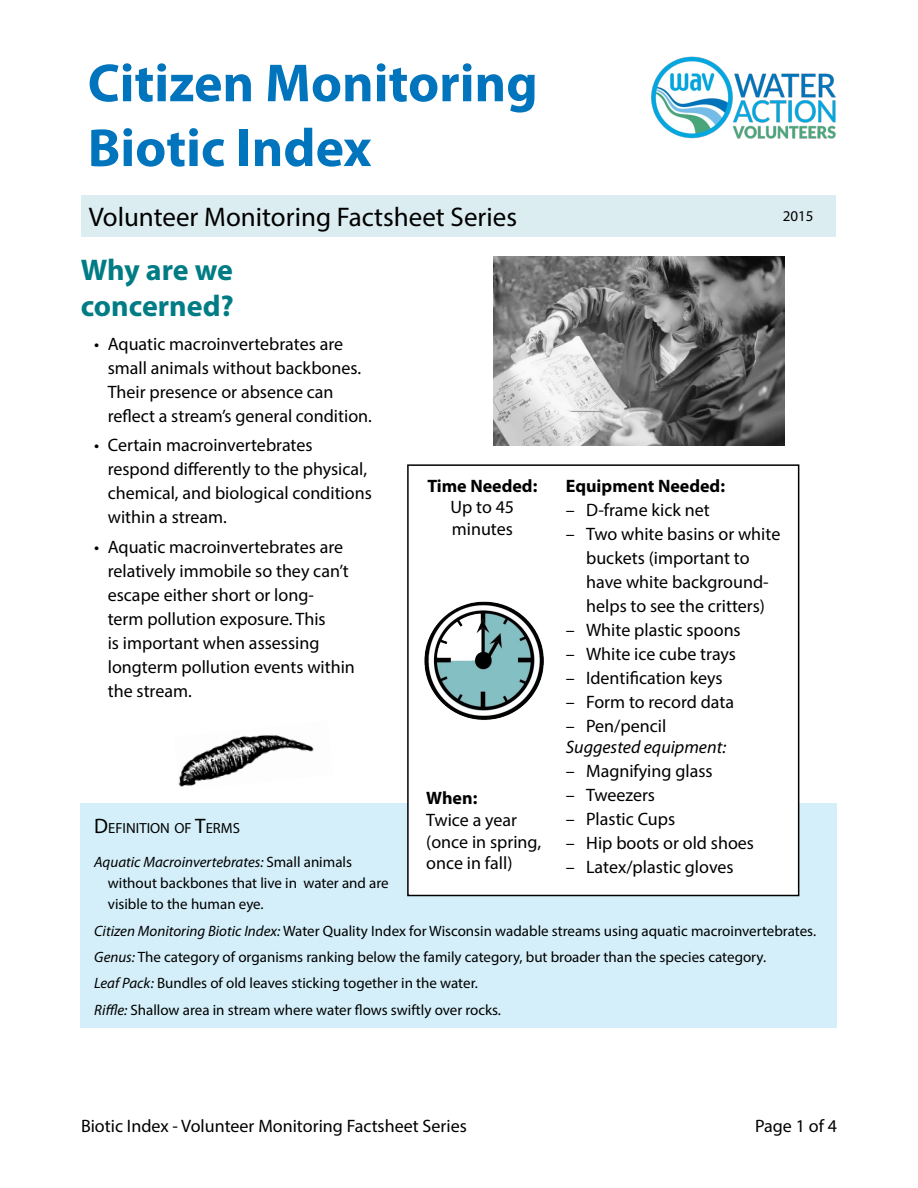
<style>
.page{position:relative;width:918px;height:1188px;background:#fff}
.page>*{position:absolute;margin:0;border:0;box-sizing:border-box;transform-origin:0 0}
.t1{font:700 54px/64.8px "Myriad Pro";color:#0074bc}
.t2{font:700 30px/36px "Myriad Pro";color:#007c85}
.t3{font:27px "Myriad Pro";color:#000}
.Bullet{font:18px/24px "Myriad Pro";color:#000}
.H3_bold{font:700 18px "Myriad Pro";color:#000}
.t4{font:italic 18px "Myriad Pro";color:#000}
.Def_terms{font:15px/21px "Myriad Pro";color:#000}
.t5{font:14.7px "Myriad Pro";color:#000}
.s1{font-size:21px}
.s2{font-style:italic}
</style>
<div class="page">
<div style="left:81px;top:195px;width:754px;height:41px;background:#dbedf0"></div>
<img style="left:651px;top:56px;width:185px;height:83px">
<div style="left:81px;top:804px;width:756px;height:224px;background:#d4eff9"></div>
<div style="left:408px;top:465px;width:391px;height:431px;background:#fff"></div>
<div style="left:407px;top:464px;width:392px;height:432px;border:2px solid #000"></div>
<img style="left:424px;top:601px;width:120px;height:119px">
<img style="left:493px;top:256px;width:292px;height:189px">
<img style="left:178px;top:734px;width:136px;height:53px">
<h1 class="t1" style="left:88px;top:49px;width:452px">Citizen Monitoring<br>Biotic Index</h1>
<p class="t3" style="left:89px;top:200px;width:430px">Volunteer Monitoring Factsheet Series</p>
<p class="Def_terms" style="left:783px;top:206px;width:32px">2015</p>
<h2 class="t2" style="left:81px;top:251px;width:155px">Why are we concerned?</h2>
<p class="Bullet" style="left:108px;top:332px;width:266px;text-indent:-14px">• Aquatic macroinvertebrates are small animals without backbones.<br>Their presence or absence can reflect a stream’s general condition.</p>
<p class="Bullet" style="left:108px;top:433px;width:266px;text-indent:-14px">• Certain macroinvertebrates respond differently to the physical, chemical, and biological conditions within a stream.</p>
<p class="Bullet" style="left:108px;top:534px;width:249px;text-indent:-14px">• Aquatic macroinvertebrates are relatively immobile so they can’t escape either short or long-<br>term pollution exposure. This<br>is important when assessing longterm pollution events within the stream.</p>
<p class="H3_bold" style="left:427px;top:474px;width:112px">Time Needed:</p>
<p class="Bullet" style="left:451px;top:496px;width:65px;line-height:21.6px">Up to 45 minutes</p>
<p class="H3_bold" style="left:566px;top:474px;width:161px">Equipment Needed:</p>
<p class="Bullet" style="left:566px;top:497px;width:145px">– D-frame kick net</p>
<p class="Bullet" style="left:566px;top:521px;width:216px;text-align:center">– Two white basins or white buckets (important to<br>have white background&shy;helps to see the critters)</p>
<p class="Bullet" style="left:566px;top:617px;width:176px">– White plastic spoons</p>
<p class="Bullet" style="left:566px;top:641px;width:172px">– White ice cube trays</p>
<p class="Bullet" style="left:566px;top:665px;width:158px">– Identification keys</p>
<p class="Bullet" style="left:566px;top:689px;width:170px">– Form to record data</p>
<p class="Bullet" style="left:566px;top:713px;width:102px">– Pen/pencil</p>
<p class="t4" style="left:566px;top:736px;width:162px">Suggested equipment:</p>
<p class="Bullet" style="left:566px;top:759px;width:148px">– Magnifying glass</p>
<p class="Bullet" style="left:566px;top:783px;width:91px">– Tweezers</p>
<p class="Bullet" style="left:566px;top:807px;width:111px">– Plastic Cups</p>
<p class="Bullet" style="left:566px;top:831px;width:190px">– Hip boots or old shoes</p>
<p class="Bullet" style="left:566px;top:855px;width:169px">– Latex/plastic gloves</p>
<p class="H3_bold" style="left:426px;top:787px;width:53px">When:</p>
<p class="Bullet" style="left:426px;top:809px;width:116px;line-height:21.6px">Twice a year (once in spring, once in fall)</p>
<p class="t5" style="left:94px;top:819px;width:147px"><span class="s1">D</span>EFINITION OF <span class="s1">T</span>ERMS</p>
<p class="Def_terms" style="left:108px;top:852px;width:282px;text-indent:-14px"><span class="s2">Aquatic Macroinvertebrates:</span> Small animals without backbones that live in water and are visible to the human eye.</p>
<p class="Def_terms" style="left:94px;top:920px;width:723px"><span class="s2">Citizen Monitoring Biotic Index:</span> Water Quality Index for Wisconsin wadable streams using aquatic macroinvertebrates.</p>
<p class="Def_terms" style="left:94px;top:946px;width:673px"><span class="s2">Genus:</span> The category of organisms ranking below the family category, but broader than the species category.</p>
<p class="Def_terms" style="left:94px;top:973px;width:385px"><span class="s2">Leaf Pack:</span> Bundles of old leaves sticking together in the water.</p>
<p class="Def_terms" style="left:94px;top:999px;width:408px"><span class="s2">Riffle:</span> Shallow area in stream where water flows swiftly over rocks.</p>
<p class="Bullet" style="left:81px;top:1114px;width:387px">Biotic Index - Volunteer Monitoring Factsheet Series</p>
<p class="Bullet" style="left:755px;top:1114px;width:83px">Page 1 of 4</p>
</div>
